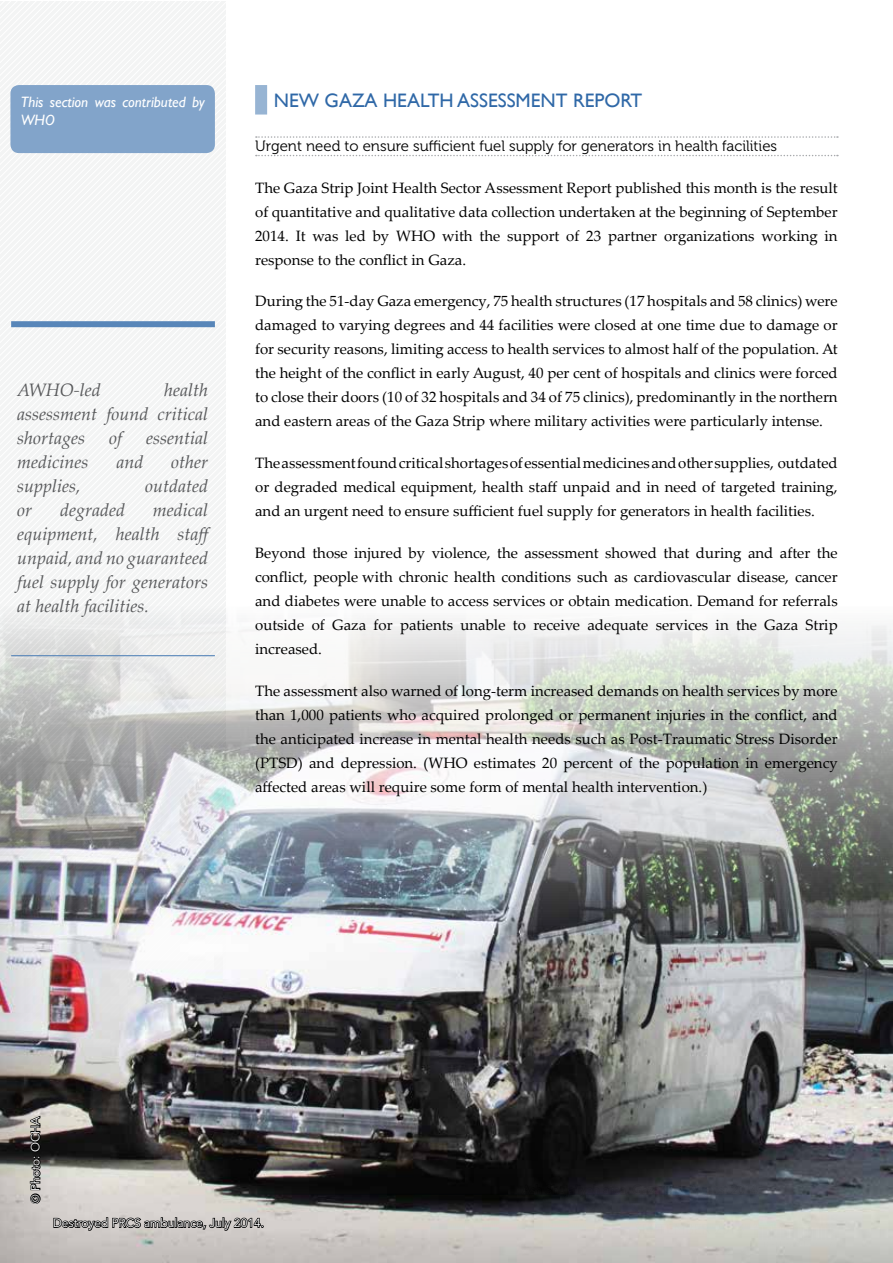
<style>
.page{position:relative;width:893px;height:1263px;background:#fff}
.page>*{position:absolute;margin:0;border:0;box-sizing:border-box;transform-origin:0 0}
.t1{font:19.5px "Gill Sans";color:#2f68a7}
.t2{font:italic 18px/24px "Palatino Linotype";color:#58595b;text-align:justify}
.t3{font:15px/24px "Palatino Linotype";color:#000;text-align:justify}
.t4{font:15px "Museo 300";color:#000}
.t5{font:italic 15px/18px "Gill Sans";color:#fff}
.t6{font:12px "Avenir";color:#fff}
</style>
<div class="page">
<svg style="left:0;top:1px;width:223px;height:606px"></svg>
<img style="left:0;top:607px;width:892px;height:656px">
<svg style="left:256px;top:136px;width:582px;height:2px"></svg>
<svg style="left:256px;top:155px;width:582px;height:1px"></svg>
<div style="left:255px;top:85px;width:12px;height:30px;background:#97b4d3"></div>
<div style="left:10px;top:85px;width:205px;height:68px;background:#82a4ca;border-radius:9px"></div>
<div style="left:11px;top:321px;width:204px;height:6px;background:#5886b9"></div>
<hr style="left:11px;top:655px;width:204px;height:1px;background:#5886b9">
<svg style="left:53px;top:1214px;width:212px;height:17px;background:#8b8886"></svg>
<svg style="left:29px;top:1114px;width:13px;height:91px"></svg>
<p class="t5" style="left:21px;top:93px;width:185px">This section was contributed by<br>WHO</p>
<p class="t2" style="left:17px;top:380px;width:85px">AWHO-led</p>
<p class="t2" style="left:17px;top:380px;width:193px;text-indent:147px">health assessment found critical shortages</p>
<p class="t2" style="left:109px;top:428px;width:14px">of</p>
<p class="t2" style="left:146px;top:428px;width:64px">essential</p>
<p class="t2" style="left:17px;top:452px;width:73px">medicines</p>
<p class="t2" style="left:116px;top:452px;width:28px">and</p>
<p class="t2" style="left:171px;top:452px;width:38px">other</p>
<p class="t2" style="left:17px;top:476px;width:65px">supplies,</p>
<p class="t2" style="left:145px;top:476px;width:64px">outdated</p>
<p class="t2" style="left:17px;top:500px;width:16px">or</p>
<p class="t2" style="left:60px;top:500px;width:66px">degraded</p>
<p class="t2" style="left:17px;top:500px;width:198px;text-align:left;text-indent:136px">medical equipment, health staff unpaid, and no guaranteed fuel supply for generators at health facilities.</p>
<h1 class="t1" style="left:274px;top:88px;width:370px">NEW GAZA HEALTH ASSESSMENT REPORT</h1>
<p class="t4" style="left:255px;top:137px;width:524px">Urgent need to ensure sufficient fuel supply for generators in health facilities</p>
<p class="t3" style="left:255px;top:177px;width:584px">The Gaza Strip Joint Health Sector Assessment Report published this month is the result of quantitative and qualitative data collection undertaken at the beginning of September 2014. It was led by WHO with the support of 23 partner organizations working in response to the conflict in Gaza.</p>
<p class="t3" style="left:255px;top:291px;width:584px">During the 51-day Gaza emergency, 75 health structures (17 hospitals and 58 clinics) were damaged to varying degrees and 44 facilities were closed at one time due to damage or for security reasons, limiting access to health services to almost half of the population. At the height of the conflict in early August, 40 per cent of hospitals and clinics were forced to close their doors (10 of 32 hospitals and 34 of 75 clinics), predominantly in the northern and eastern areas of the Gaza Strip where military activities were particularly intense.</p>
<p class="t3" style="left:255px;top:453px;width:584px">The assessment found critical shortages of essential medicines and other supplies, outdated or degraded medical equipment, health staff unpaid and in need of targeted training, and an urgent need to ensure sufficient fuel supply for generators in health facilities.</p>
<p class="t3" style="left:255px;top:543px;width:584px">Beyond those injured by violence, the assessment showed that during and after the conflict, people with chronic health conditions such as cardiovascular disease, cancer and diabetes were unable to access services or obtain medication. Demand for referrals outside of Gaza for patients unable to receive adequate services in the Gaza Strip increased.</p>
<p class="t3" style="left:255px;top:681px;width:584px">The assessment also warned of long-term increased demands on health services by more than 1,000 patients who acquired prolonged or permanent injuries in the conflict, and the anticipated increase in mental health needs such as Post-Traumatic Stress Disorder (PTSD) and depression. (WHO estimates 20 percent of the population in emergency affected areas will require some form of mental health intervention.)</p>
<p class="t6" style="left:28px;top:1203px;width:88px;rotate:-90deg">© Photo: OCHA</p>
<p class="t6" style="left:53px;top:1215px;width:212px">Destroyed PRCS ambulance, July 2014.</p>
</div>
